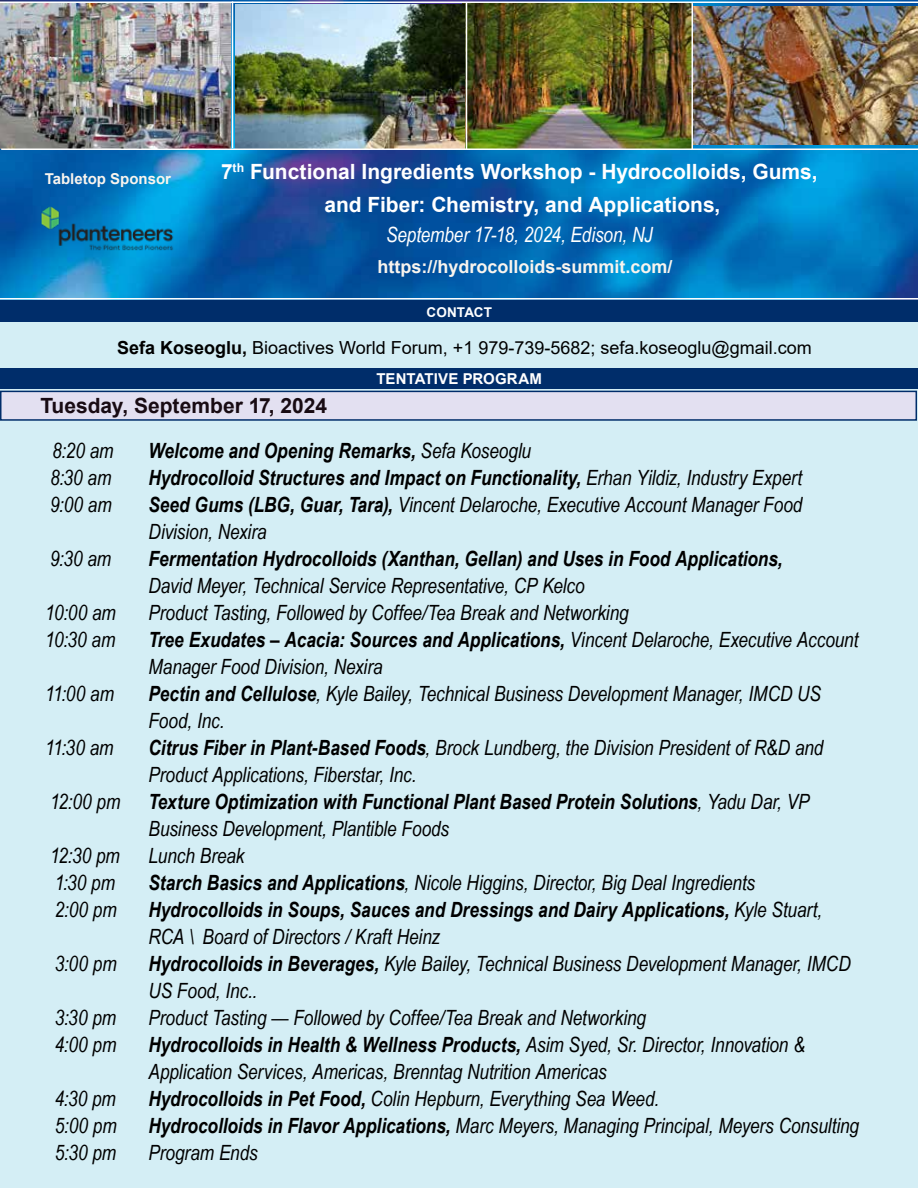
<style>
.page{position:relative;width:918px;height:1188px;background:#fff}
.page>*{position:absolute;margin:0;border:0;box-sizing:border-box;transform-origin:0 0}
.t1{font:italic 21px/27px "Arial Narrow";letter-spacing:-.005em;color:#000}
.t2{font:italic 700 21px/27px "Arial Narrow";letter-spacing:-.005em;color:#000}
.t3{font:700 21px/33px "Arial";color:#fff;text-align:center}
.t4{font:italic 21px "Arial Narrow";letter-spacing:-.01em;color:#fff}
.t5{font:700 21px "Arial";color:#180b13}
.t6{font:18px "Arial";color:#000}
.t7{font:700 18px "Arial";color:#f9f4ee}
.t8{font:700 15px "Arial";letter-spacing:.005em;color:#fff}
.t9{font:700 15px "Arial";color:#f9f4ee}
.t10{font:700 13.5px "Arial";letter-spacing:.005em;color:#fff}
.s1{font-weight:700}
.s2{font-weight:400}
</style>
<div class="page">
<img style="left:0;top:0;width:918px;height:298px">
<img style="left:462px;top:3px;width:230px;height:145px">
<img style="left:235px;top:4px;width:230px;height:144px">
<img style="left:1px;top:3px;width:229px;height:145px">
<div style="left:0;top:319px;width:918px;height:869px;background:#d4eef5"></div>
<hr style="left:1px;top:148px;width:917px;height:2px;background:#fff">
<hr style="left:466px;top:3px;width:1px;height:146px;background:#fff">
<hr style="left:232px;top:2px;width:1px;height:146px;background:#fff">
<hr style="left:0;top:2px;width:918px;height:1px;background:#fff">
<div style="left:0;top:300px;width:918px;height:22px;background:#002d6a"></div>
<div style="left:0;top:368px;width:918px;height:21px;background:#002d6a"></div>
<div style="left:1px;top:391px;width:915px;height:29px;background:#e3e0f1"></div>
<div style="left:0;top:391px;width:917px;height:30px;border:2px solid #002d6a"></div>
<img style="left:693px;top:7px;width:225px;height:138px">
<hr style="left:692px;top:3px;width:1px;height:146px;background:#fff">
<img style="left:30px;top:194px;width:155px;height:68px">
<p class="t9" style="left:45px;top:168px;width:128px">Tabletop Sponsor</p>
<p class="t3" style="left:221px;top:156px;width:598px">7<sup>th</sup> Functional Ingredients Workshop - Hydrocolloids, Gums, and Fiber: Chemistry, and Applications,</p>
<p class="t4" style="left:386px;top:220px;width:268px">September 17-18, 2024, Edison, NJ</p>
<p class="t7" style="left:377px;top:254px;width:297px">https://hydrocolloids-summit.com/</p>
<p class="t10" style="left:427px;top:302px;width:67px">CONTACT</p>
<p class="t6" style="left:117px;top:335px;width:696px"><span class="s1">Sefa Koseoglu,</span> Bioactives World Forum, +1 979-739-5682; sefa.koseoglu@gmail.com</p>
<p class="t5" style="left:40px;top:391px;width:288px">Tuesday, September 17, 2024</p>
<p class="t1" style="left:52px;top:436px;width:63px">8:20 am</p>
<p class="t2" style="left:148px;top:436px;width:384px">Welcome and Opening Remarks, <span class="s2">Sefa Koseoglu</span></p>
<p class="t1" style="left:50px;top:463px;width:63px">8:30 am</p>
<p class="t2" style="left:148px;top:463px;width:655px">Hydrocolloid Structures and Impact on Functionality, <span class="s2">Erhan Yildiz, Industry Expert</span></p>
<p class="t1" style="left:50px;top:490px;width:63px">9:00 am</p>
<p class="t1" style="left:148px;top:490px;width:655px"><span class="s1">Seed Gums (LBG, Guar, Tara),</span> Vincent Delaroche, Executive Account Manager Food<br>Division, Nexira</p>
<p class="t1" style="left:50px;top:544px;width:63px">9:30 am</p>
<p class="t2" style="left:148px;top:544px;width:636px">Fermentation Hydrocolloids (Xanthan, Gellan) and Uses in Food Applications,</p>
<p class="t1" style="left:148px;top:571px;width:438px">David Meyer, Technical Service Representative, CP Kelco</p>
<p class="t1" style="left:45px;top:598px;width:72px">10:00 am</p>
<p class="t1" style="left:148px;top:598px;width:482px">Product Tasting, Followed by Coffee/Tea Break and Networking</p>
<p class="t1" style="left:45px;top:625px;width:72px">10:30 am</p>
<p class="t1" style="left:148px;top:625px;width:712px"><span class="s1">Tree Exudates – Acacia: Sources and Applications,</span> Vincent Delaroche, Executive Account<br>Manager Food Division, Nexira</p>
<p class="t1" style="left:45px;top:680px;width:70px">11:00 am</p>
<p class="t1" style="left:148px;top:680px;width:674px"><span class="s1">Pectin and Cellulose</span>, Kyle Bailey, Technical Business Development Manager, IMCD US<br>Food, Inc.</p>
<p class="t1" style="left:45px;top:734px;width:70px">11:30 am</p>
<p class="t1" style="left:148px;top:734px;width:677px"><span class="s1">Citrus Fiber in Plant-Based Foods</span>, Brock Lundberg, the Division President of R&amp;D and<br>Product Applications, Fiberstar, Inc.</p>
<p class="t1" style="left:50px;top:788px;width:72px">12:00 pm</p>
<p class="t2" style="left:148px;top:787px;width:663px">Texture Optimization with Functional Plant Based Protein Solutions<span class="s2">, Yadu Dar, VP<br>Business Development, Plantible Foods</span></p>
<p class="t1" style="left:50px;top:842px;width:71px">12:30 pm</p>
<p class="t1" style="left:149px;top:842px;width:97px">Lunch Break</p>
<p class="t1" style="left:55px;top:869px;width:62px">1:30 pm</p>
<p class="t1" style="left:149px;top:869px;width:608px"><span class="s1">Starch Basics and Applications</span>, Nicole Higgins, Director, Big Deal Ingredients</p>
<p class="t1" style="left:55px;top:896px;width:63px">2:00 pm</p>
<p class="t2" style="left:149px;top:895px;width:675px">Hydrocolloids in Soups, Sauces and Dressings and Dairy Applications, <span class="s2">Kyle Stuart,<br>RCA \ Board of Directors / Kraft Heinz</span></p>
<p class="t1" style="left:55px;top:950px;width:63px">3:00 pm</p>
<p class="t1" style="left:149px;top:950px;width:704px"><span class="s1">Hydrocolloids in Beverages,</span> Kyle Bailey, Technical Business Development Manager, IMCD<br>US Food, Inc..</p>
<p class="t1" style="left:55px;top:1004px;width:63px">3:30 pm</p>
<p class="t1" style="left:149px;top:1004px;width:499px">Product Tasting — Followed by Coffee/Tea Break and Networking</p>
<p class="t1" style="left:55px;top:1031px;width:63px">4:00 pm</p>
<p class="t1" style="left:149px;top:1031px;width:658px"><span class="s1">Hydrocolloids in Health &amp; Wellness Products,</span> Asim Syed, Sr. Director, Innovation &amp;<br>Application Services, Americas, Brenntag Nutrition Americas</p>
<p class="t1" style="left:55px;top:1085px;width:63px">4:30 pm</p>
<p class="t1" style="left:149px;top:1085px;width:512px"><span class="s1">Hydrocolloids in Pet Food,</span> Colin Hepburn, Everything Sea Weed.</p>
<p class="t1" style="left:55px;top:1112px;width:63px">5:00 pm</p>
<p class="t1" style="left:149px;top:1112px;width:712px"><span class="s1">Hydrocolloids in Flavor Applications,</span> Marc Meyers, Managing Principal, Meyers Consulting</p>
<p class="t1" style="left:55px;top:1139px;width:63px">5:30 pm</p>
<p class="t1" style="left:149px;top:1139px;width:111px">Program Ends</p>
<p class="t8" style="left:376px;top:368px;width:167px">TENTATIVE PROGRAM</p>
</div>
